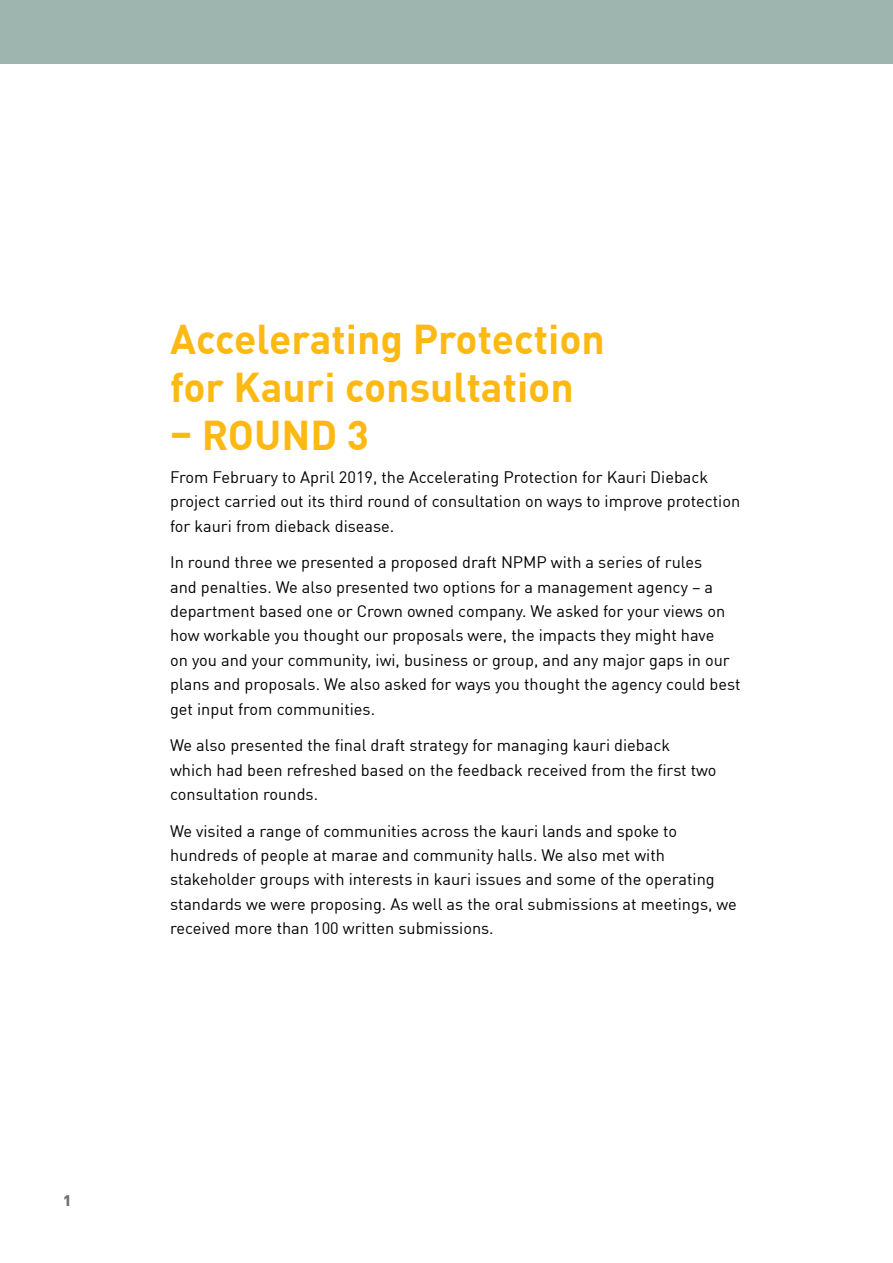
<style>
.page{position:relative;width:893px;height:1263px;background:#fff}
.page>*{position:absolute;margin:0;border:0;box-sizing:border-box;transform-origin:0 0}
.t1{font:700 40.8px/47.7px "DIN";color:#fdb913}
.t2{font:16.35px/24.5px "DIN";color:#000}
.t3{font:900 15px "DIN";color:#6d706f}
</style>
<div class="page">
<div style="left:0;top:0;width:893px;height:64px;background:#9eb4af"></div>
<h1 class="t1" style="left:170px;top:315px;width:436px">Accelerating Protection for Kauri consultation</h1>
<h1 class="t1" style="left:170px;top:410px;width:200px">– ROUND 3</h1>
<p class="t2" style="left:170px;top:464px;width:572px">From February to April 2019, the Accelerating Protection for Kauri Dieback project carried out its third round of consultation on ways to improve protection for kauri from dieback disease.</p>
<p class="t2" style="left:170px;top:550px;width:572px">In round three we presented a proposed draft NPMP with a series of rules<br>and penalties. We also presented two options for a management agency – a department based one or Crown owned company. We asked for your views on how workable you thought our proposals were, the impacts they might have<br>on you and your community, iwi, business or group, and any major gaps in our plans and proposals. We also asked for ways you thought the agency could best get input from communities.</p>
<p class="t2" style="left:170px;top:733px;width:548px">We also presented the final draft strategy for managing kauri dieback which had been refreshed based on the feedback received from the first two consultation rounds.</p>
<p class="t2" style="left:170px;top:818px;width:568px">We visited a range of communities across the kauri lands and spoke to hundreds of people at marae and community halls. We also met with stakeholder groups with interests in kauri issues and some of the operating standards we were proposing. As well as the oral submissions at meetings, we received more than 100 written submissions.</p>
<p class="t3" style="left:63px;top:1191px;width:10px">1</p>
</div>
